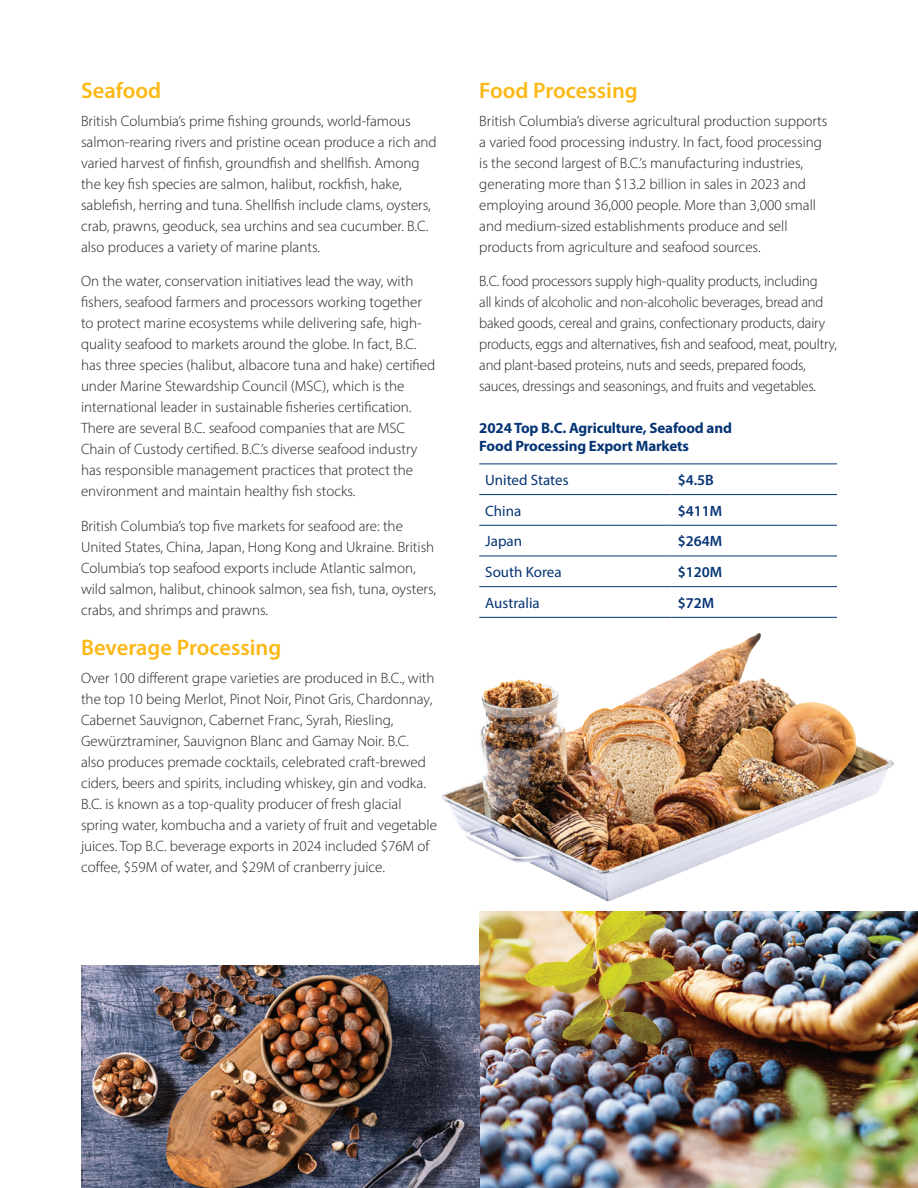
<style>
.page{position:relative;width:918px;height:1188px;background:#fff}
.page>*{position:absolute;margin:0;border:0;box-sizing:border-box;transform-origin:0 0}
.t1{font:600 22.5px "Myriad Pro";color:#fcb814}
.t2{font:300 15px/21px "Myriad Pro";color:#231f20}
.t3{font:700 15px/18px "Myriad Pro";letter-spacing:-.01em;color:#053474}
.t4{font:15px "Myriad Pro";color:#053474}
.t5{font:600 15px "Myriad Pro";color:#053474}
</style>
<div class="page">
<hr style="left:479px;top:464px;width:193px;height:1px;background:#053474">
<hr style="left:672px;top:464px;width:165px;height:1px;background:#053474">
<hr style="left:479px;top:494px;width:193px;height:1px;background:#053474">
<hr style="left:672px;top:494px;width:165px;height:1px;background:#053474">
<hr style="left:479px;top:525px;width:193px;height:1px;background:#053474">
<hr style="left:672px;top:525px;width:165px;height:1px;background:#053474">
<hr style="left:479px;top:556px;width:193px;height:1px;background:#053474">
<hr style="left:672px;top:556px;width:165px;height:1px;background:#053474">
<hr style="left:479px;top:586px;width:193px;height:1px;background:#053474">
<hr style="left:672px;top:586px;width:165px;height:1px;background:#053474">
<hr style="left:479px;top:617px;width:193px;height:1px;background:#053474">
<hr style="left:672px;top:617px;width:165px;height:1px;background:#053474">
<img style="left:479px;top:912px;width:439px;height:276px">
<img style="left:442px;top:633px;width:452px;height:267px">
<img style="left:81px;top:966px;width:398px;height:222px">
<h1 class="t1" style="left:81px;top:76px;width:82px">Seafood</h1>
<p class="t2" style="left:81px;top:110px;width:357px">British Columbia’s prime fishing grounds, world-famous salmon-rearing rivers and pristine ocean produce a rich and varied harvest of finfish, groundfish and shellfish. Among the key fish species are salmon, halibut, rockfish, hake, sablefish, herring and tuna. Shellfish include clams, oysters, crab, prawns, geoduck, sea urchins and sea cucumber. B.C. also produces a variety of marine plants.</p>
<p class="t2" style="left:81px;top:270px;width:356px">On the water, conservation initiatives lead the way, with fishers, seafood farmers and processors working together to protect marine ecosystems while delivering safe, high&shy;quality seafood to markets around the globe. In fact, B.C. has three species (halibut, albacore tuna and hake) certified under Marine Stewardship Council (MSC), which is the international leader in sustainable fisheries certification.<br>There are several B.C. seafood companies that are MSC Chain of Custody certified. B.C.’s diverse seafood industry has responsible management practices that protect the environment and maintain healthy fish stocks.</p>
<p class="t2" style="left:81px;top:515px;width:357px">British Columbia’s top five markets for seafood are: the United States, China, Japan, Hong Kong and Ukraine. British Columbia’s top seafood exports include Atlantic salmon, wild salmon, halibut, chinook salmon, sea fish, tuna, oysters, crabs, and shrimps and prawns.</p>
<h1 class="t1" style="left:81px;top:633px;width:202px">Beverage Processing</h1>
<p class="t2" style="left:81px;top:667px;width:358px">Over 100 different grape varieties are produced in B.C., with the top 10 being Merlot, Pinot Noir, Pinot Gris, Chardonnay, Cabernet Sauvignon, Cabernet Franc, Syrah, Riesling, Gewürztraminer, Sauvignon Blanc and Gamay Noir. B.C.<br>also produces premade cocktails, celebrated craft-brewed ciders, beers and spirits, including whiskey, gin and vodka.<br>B.C. is known as a top-quality producer of fresh glacial spring water, kombucha and a variety of fruit and vegetable juices. Top B.C. beverage exports in 2024 included $76M of coffee, $59M of water, and $29M of cranberry juice.</p>
<h1 class="t1" style="left:479px;top:76px;width:160px">Food Processing</h1>
<p class="t2" style="left:479px;top:110px;width:350px">British Columbia’s diverse agricultural production supports a varied food processing industry. In fact, food processing is the second largest of B.C.’s manufacturing industries, generating more than $13.2 billion in sales in 2023 and employing around 36,000 people. More than 3,000 small and medium-sized establishments produce and sell products from agriculture and seafood sources.</p>
<p class="t2" style="left:479px;top:270px;width:359px">B.C. food processors supply high-quality products, including<br>all kinds of alcoholic and non-alcoholic beverages, bread and baked goods, cereal and grains, confectionary products, dairy products, eggs and alternatives, fish and seafood, meat, poultry, and plant-based proteins, nuts and seeds, prepared foods, sauces, dressings and seasonings, and fruits and vegetables.</p>
<p class="t3" style="left:479px;top:419px;width:254px">2024 Top B.C. Agriculture, Seafood and<br>Food Processing Export Markets</p>
<p class="t4" style="left:485px;top:471px;width:85px">United States</p>
<p class="t5" style="left:678px;top:470px;width:38px">$4.5B</p>
<p class="t4" style="left:485px;top:501px;width:38px">China</p>
<p class="t5" style="left:678px;top:501px;width:46px">$411M</p>
<p class="t4" style="left:485px;top:532px;width:38px">Japan</p>
<p class="t5" style="left:678px;top:532px;width:46px">$264M</p>
<p class="t4" style="left:485px;top:563px;width:78px">South Korea</p>
<p class="t5" style="left:678px;top:562px;width:46px">$120M</p>
<p class="t4" style="left:485px;top:593px;width:56px">Australia</p>
<p class="t5" style="left:678px;top:593px;width:38px">$72M</p>
</div>
